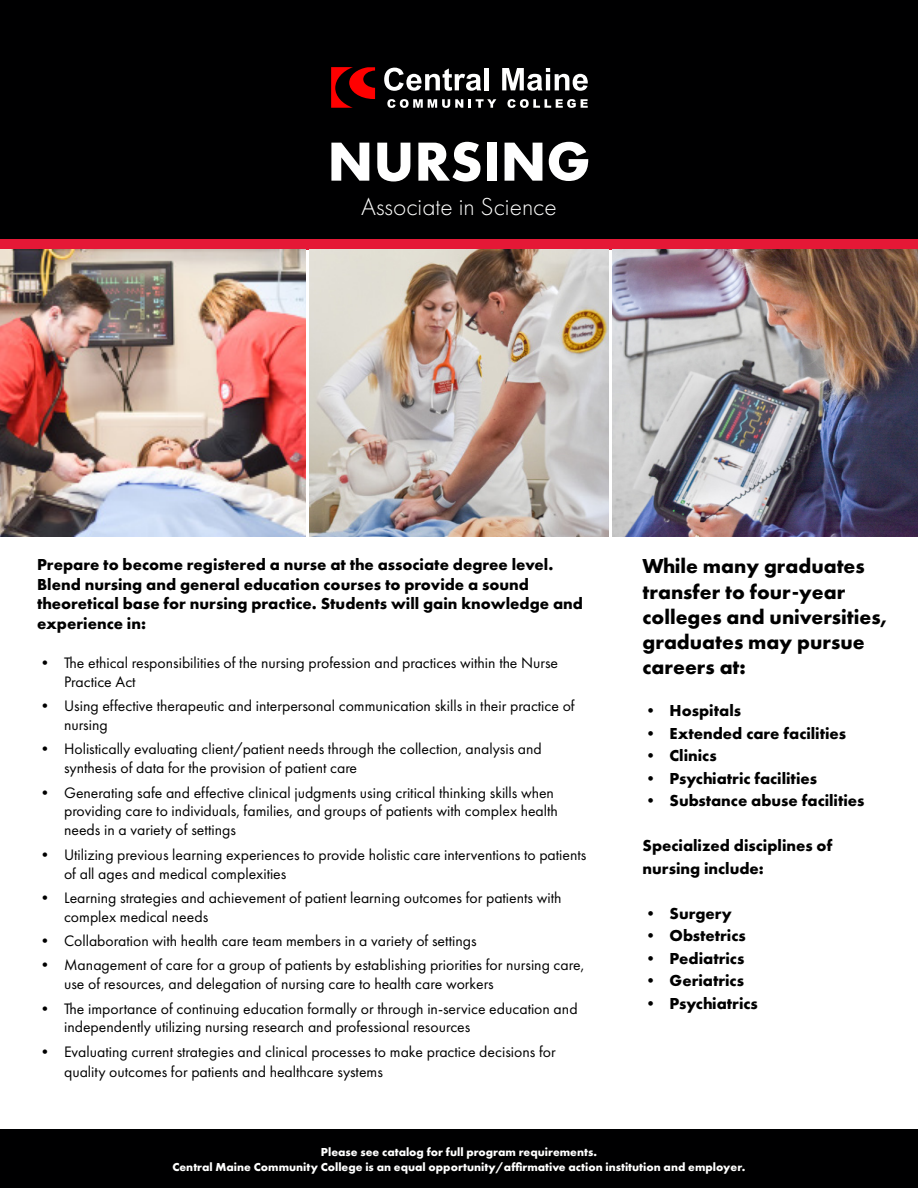
<style>
.page{position:relative;width:918px;height:1188px;background:#fff}
.page>*{position:absolute;margin:0;border:0;box-sizing:border-box;transform-origin:0 0}
.t1{font:700 57px "Futura PT";color:#fff}
.t2{font:300 25.5px "Futura PT";color:#fff}
.t3{font:700 21px/25.2px "Futura PT";color:#000}
.t4{font:700 16.5px/19.8px "Futura PT";color:#000}
.t5{font:15.75px/18.9px "Futura PT";color:#000}
.t6{font:700 12px/14.4px "Futura PT";color:#fff;text-align:center}
</style>
<div class="page">
<div style="left:0;top:1130px;width:918px;height:58px;background:#000001"></div>
<div style="left:0;top:0;width:918px;height:239px;background:#000001"></div>
<div style="left:0;top:239px;width:918px;height:10px;background:#e51836"></div>
<img style="left:0;top:249px;width:306px;height:288px">
<img style="left:310px;top:249px;width:298px;height:288px">
<img style="left:612px;top:249px;width:306px;height:288px">
<svg style="left:384px;top:68px;width:97px;height:23px"></svg>
<hr style="left:485px;top:68px;width:4px;height:22px;background:#fff">
<svg style="left:502px;top:68px;width:86px;height:23px"></svg>
<svg style="left:331px;top:67px;width:44px;height:41px"></svg>
<svg style="left:387px;top:99px;width:109px;height:9px"></svg>
<svg style="left:507px;top:99px;width:81px;height:9px"></svg>
<h1 class="t1" style="left:327px;top:125px;width:265px">NURSING</h1>
<h2 class="t2" style="left:361px;top:192px;width:197px">Associate in Science</h2>
<p class="t4" style="left:37px;top:554px;width:547px">Prepare to become registered a nurse at the associate degree level.<br>Blend nursing and general education courses to provide a sound theoretical base for nursing practice. Students will gain knowledge and experience in:</p>
<p class="t5" style="left:64px;top:653px;width:496px;text-indent:-27px">• The ethical responsibilities of the nursing profession and practices within the Nurse<br>Practice Act</p>
<p class="t5" style="left:64px;top:696px;width:512px;text-indent:-27px">• Using effective therapeutic and interpersonal communication skills in their practice of nursing</p>
<p class="t5" style="left:64px;top:740px;width:479px;text-indent:-27px">• Holistically evaluating client/patient needs through the collection, analysis and synthesis of data for the provision of patient care</p>
<p class="t5" style="left:64px;top:783px;width:495px;text-indent:-27px">• Generating safe and effective clinical judgments using critical thinking skills when providing care to individuals, families, and groups of patients with complex health needs in a variety of settings</p>
<p class="t5" style="left:64px;top:845px;width:524px;text-indent:-27px">• Utilizing previous learning experiences to provide holistic care interventions to patients of all ages and medical complexities</p>
<p class="t5" style="left:64px;top:888px;width:499px;text-indent:-27px">• Learning strategies and achievement of patient learning outcomes for patients with complex medical needs</p>
<p class="t5" style="left:37px;top:931px;width:441px">• Collaboration with health care team members in a variety of settings</p>
<p class="t5" style="left:64px;top:956px;width:522px;text-indent:-27px">• Management of care for a group of patients by establishing priorities for nursing care, use of resources, and delegation of nursing care to health care workers</p>
<p class="t5" style="left:64px;top:999px;width:515px;text-indent:-27px">• The importance of continuing education formally or through in-service education and independently utilizing nursing research and professional resources</p>
<p class="t5" style="left:64px;top:1042px;width:493px;line-height:19.8px;text-indent:-27px">• Evaluating current strategies and clinical processes to make practice decisions for quality outcomes for patients and healthcare systems</p>
<p class="t3" style="left:643px;top:553px;width:246px">While many graduates transfer to four-year colleges and universities, graduates may pursue careers at:</p>
<p class="t4" style="left:643px;top:701px;width:100px">• Hospitals</p>
<p class="t4" style="left:643px;top:723px;width:205px">• Extended care facilities</p>
<p class="t4" style="left:643px;top:746px;width:76px">• Clinics</p>
<p class="t4" style="left:643px;top:768px;width:176px">• Psychiatric facilities</p>
<p class="t4" style="left:643px;top:791px;width:223px">• Substance abuse facilities</p>
<p class="t4" style="left:643px;top:834px;width:191px;line-height:22.5px">Specialized disciplines of nursing include:</p>
<p class="t4" style="left:643px;top:903px;width:91px">• Surgery</p>
<p class="t4" style="left:643px;top:926px;width:105px">• Obstetrics</p>
<p class="t4" style="left:643px;top:948px;width:103px">• Pediatrics</p>
<p class="t4" style="left:643px;top:971px;width:103px">• Geriatrics</p>
<p class="t4" style="left:643px;top:993px;width:117px">• Psychiatrics</p>
<p class="t6" style="left:172px;top:1145px;width:575px">Please see catalog for full program requirements.<br>Central Maine Community College is an equal opportunity/affirmative action institution and employer.</p>
</div>
